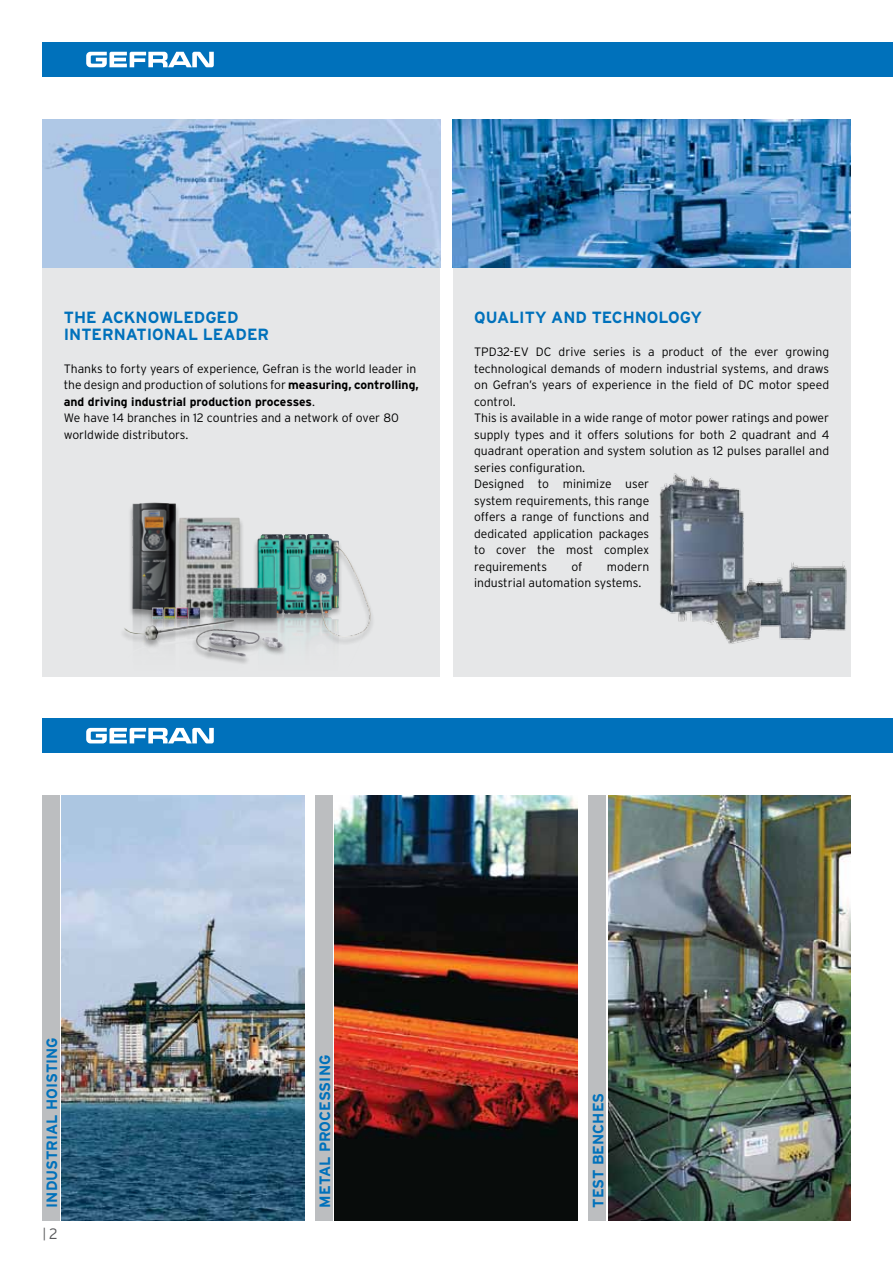
<style>
.page{position:relative;width:893px;height:1263px;background:#fff}
.page>*{position:absolute;margin:0;border:0;box-sizing:border-box;transform-origin:0 0}
.t1{font:700 16.2px/16.5px "Interstate";color:#0071bb}
.t2{font:700 15px "Interstate";color:#0071bb}
.t3{font:300 12.9px "Interstate";color:#58595b}
.t4{font:300 12.15px/16.5px "Interstate";color:#000}
.s1{font-weight:700}
.s2{font-size:15px}
</style>
<div class="page">
<img style="left:43px;top:119px;width:397px;height:149px">
<img style="left:453px;top:119px;width:397px;height:149px">
<div style="left:43px;top:268px;width:397px;height:408px;background:#e6e7e8"></div>
<div style="left:453px;top:268px;width:397px;height:408px;background:#e6e7e8"></div>
<div style="left:127px;top:502px;width:53px;height:117px;background:#000;opacity:.3"></div>
<img style="left:132px;top:503px;width:44px;height:107px">
<div style="left:175px;top:517px;width:69px;height:102px;background:#000;opacity:.3"></div>
<div style="left:262px;top:641px;width:25px;height:16px;background:#000;opacity:.3"></div>
<img style="left:267px;top:646px;width:16px;height:2px">
<div style="left:191px;top:629px;width:74px;height:36px;background:#000;opacity:.3"></div>
<div style="left:118px;top:619px;width:120px;height:29px;background:#000;opacity:.3"></div>
<img style="left:123px;top:620px;width:111px;height:20px">
<div style="left:253px;top:533px;width:122px;height:113px;background:#000;opacity:.3"></div>
<img style="left:257px;top:534px;width:115px;height:106px">
<div style="left:147px;top:607px;width:20px;height:21px;background:#000;opacity:.3"></div>
<div style="left:184px;top:607px;width:20px;height:20px;background:#000;opacity:.3"></div>
<svg style="left:152px;top:607px;width:48px;height:22px"></svg>
<div style="left:208px;top:587px;width:73px;height:40px;background:#000;opacity:.3"></div>
<div style="left:43px;top:43px;width:850px;height:34px;background:#0071bb"></div>
<svg style="left:86px;top:52px;width:128px;height:15px"></svg>
<img style="left:62px;top:795px;width:242px;height:425px">
<img style="left:608px;top:795px;width:242px;height:425px">
<img style="left:335px;top:795px;width:242px;height:425px">
<div style="left:43px;top:719px;width:850px;height:34px;background:#0071bb"></div>
<svg style="left:86px;top:728px;width:128px;height:15px"></svg>
<div style="left:43px;top:795px;width:17px;height:425px;background:#bcbec0"></div>
<div style="left:589px;top:795px;width:17px;height:425px;background:#bcbec0"></div>
<div style="left:316px;top:795px;width:17px;height:425px;background:#bcbec0"></div>
<img style="left:659px;top:473px;width:188px;height:171px">
<h1 class="t1" style="left:64px;top:309px;width:204px">TH E ACKNOWLEDGED<br>INTERNATIONAL LEADER</h1>
<p class="t4" style="left:64px;top:360px;width:357px">Thanks to forty years of experience, Gefran is the world leader in the design and production of solutions for <span class="s1">measuring, controlling, and driving industrial production processes</span>.<br>We have 14 branches in 12 countries and a network of over 80 worldwide distributors.</p>
<h1 class="t1" style="left:474px;top:309px;width:24px">QUAL</h1>
<h1 class="t1" style="left:519px;top:309px;width:140px">ITY AND TECH NOLOG</h1>
<h1 class="t1" style="left:690px;top:309px;width:13px">Y</h1>
<p class="t4" style="left:474px;top:344px;width:48px">TPD32-EV</p>
<p class="t4" style="left:474px;top:344px;width:357px;text-indent:62px">DC drive series is a product of the ever growing technological demands of modern industrial systems, and draws on Gefran’s years of experience in the field of DC motor speed control.<br>This is available in a wide range of motor power ratings and power supply types and it offers solutions for both 2 quadrant and 4 quadrant operation and system solution as 12 pulses parallel and series configuration.<br>Designed to minimize user<br>system requirements, this range<br>offers a range of functions and<br>dedicated application packages<br>to cover the most complex<br>requirements</p>
<p class="t4" style="left:474px;top:558px;width:177px;text-indent:133px">modern industrial automation systems.</p>
<p class="t4" style="left:571px;top:558px;width:13px">of</p>
<p class="t2" style="left:43px;top:1208px;width:172px;rotate:-90deg">In dustrial hoisting</p>
<p class="t3" style="left:43px;top:1225px;width:17px">|<span class="s2">2</span></p>
<p class="t2" style="left:316px;top:1208px;width:154px;rotate:-90deg">Metal processing</p>
<p class="t2" style="left:589px;top:1208px;width:116px;rotate:-90deg">Test benches</p>
</div>
